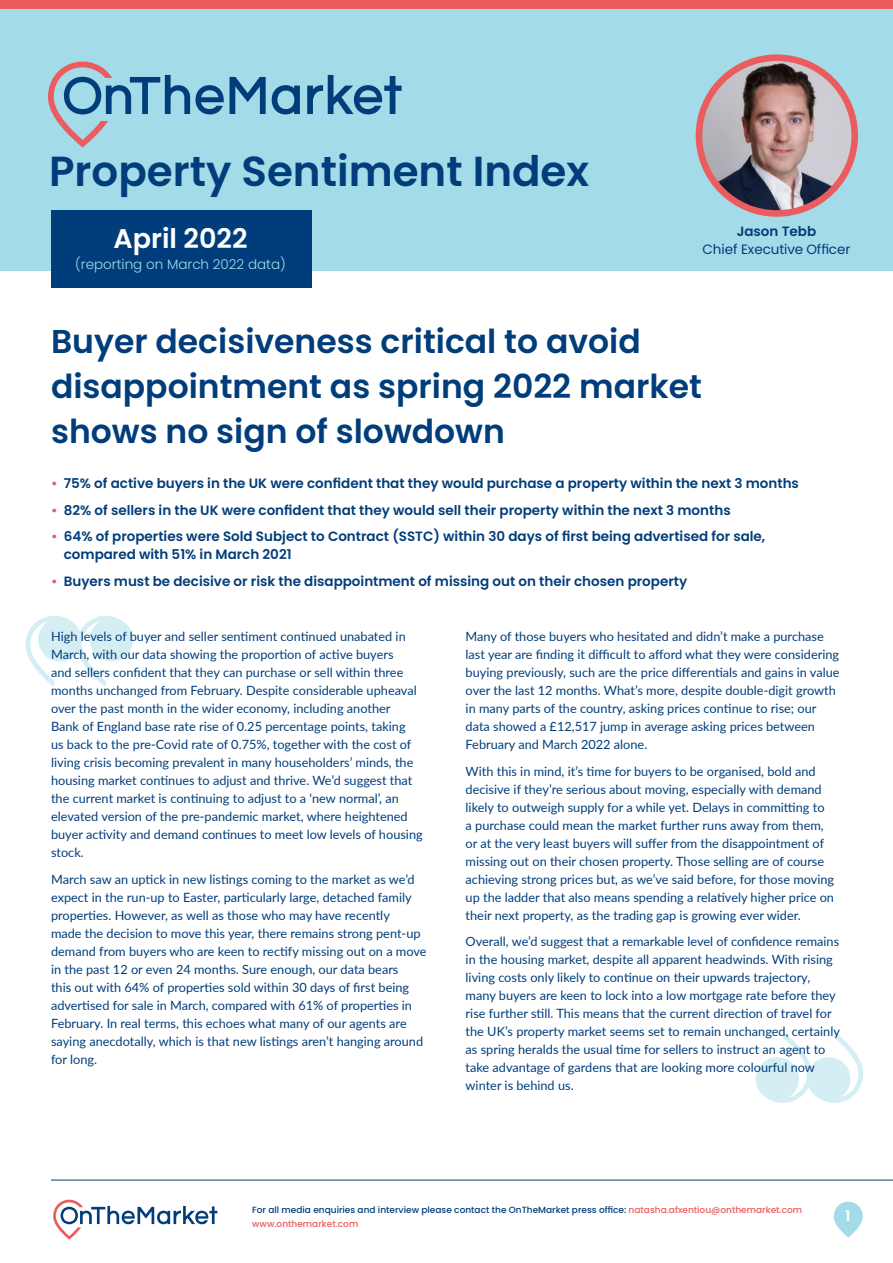
<style>
.page{position:relative;width:893px;height:1263px;background:#fff}
.page>*{position:absolute;margin:0;border:0;box-sizing:border-box;transform-origin:0 0}
.t1{font:600 42px "Poppins";color:#003d7a}
.t2{font:600 33px/45px "Poppins";color:#003d7a}
.t3{font:600 27px "Poppins";color:#fff}
.t4{font:600 14.7px "Poppins";color:#fff}
.t5{font:600 13.5px/18px "Poppins";color:#003d7a}
.t6{font:13.5px/18px "Poppins";color:#003d7a;text-align:center}
.t7{font:300 13.5px "Poppins";color:#a4dbe8}
.Body_copy{font:12.75px/18px "Lato";color:#003d7a}
.t8{font:500 9px/13.5px "Poppins";color:#003d7a}
.s1{font-weight:600}
.s2{color:#eb5c5f}
.s3{color:#eb5c5e}
</style>
<div class="page">
<svg style="left:53px;top:1199px;width:164px;height:40px"></svg>
<svg style="left:834px;top:1202px;width:29px;height:35px"></svg>
<hr style="left:51px;top:1180px;width:842px;height:1px;background:#003d7a">
<svg style="left:26px;top:616px;width:107px;height:71px"></svg>
<svg style="left:756px;top:1031px;width:107px;height:72px"></svg>
<div style="left:0;top:0;width:893px;height:270px;background:#a4dbe8"></div>
<img style="left:699px;top:59px;width:156px;height:153px">
<div style="left:696px;top:54px;width:162px;height:163px;border:7px solid #eb5c5f;border-radius:50%"></div>
<div style="left:51px;top:210px;width:260px;height:78px;background:#003d7a"></div>
<svg style="left:230px;top:77px;width:36px;height:37px"></svg>
<svg style="left:272px;top:85px;width:28px;height:29px"></svg>
<svg style="left:307px;top:75px;width:95px;height:39px"></svg>
<svg style="left:48px;top:61px;width:176px;height:86px"></svg>
<div style="left:0;top:0;width:893px;height:9px;background:#eb5c5f"></div>
<p class="t1" style="left:49px;top:147px;width:542px">Property Sentiment Index</p>
<p class="t3" style="left:114px;top:223px;width:135px">April 2022</p>
<p class="t7" style="left:75px;top:256px;width:212px">(reporting on March 2022 data)</p>
<p class="t6" style="left:702px;top:222px;width:149px"><span class="s1">Jason Tebb<br></span>Chief Executive Officer</p>
<p class="t2" style="left:51px;top:319px;width:652px">Buyer decisiveness critical to avoid disappointment as spring 2022 market shows no sign of slowdown</p>
<p class="t5" style="left:51px;top:475px;width:749px"><span class="s2">•</span> 75% of active buyers in the UK were confident that they would purchase a property within the next 3 months</p>
<p class="t5" style="left:51px;top:501px;width:681px"><span class="s2">•</span> 82% of sellers in the UK were confident that they would sell their property within the next 3 months</p>
<p class="t5" style="left:64px;top:528px;width:703px;text-indent:-13px"><span class="s2">•</span> 64% of properties were Sold Subject to Contract (SSTC) within 30 days of first being advertised for sale, compared with 51% in March 2021</p>
<p class="t5" style="left:51px;top:572px;width:638px"><span class="s2">•</span> Buyers must be decisive or risk the disappointment of missing out on their chosen property</p>
<p class="Body_copy" style="left:51px;top:627px;width:373px">High levels of buyer and seller sentiment continued unabated in March, with our data showing the proportion of active buyers<br>and sellers confident that they can purchase or sell within three months unchanged from February. Despite considerable upheaval over the past month in the wider economy, including another<br>Bank of England base rate rise of 0.25 percentage points, taking<br>us back to the pre-Covid rate of 0.75%, together with the cost of living crisis becoming prevalent in many householders’ minds, the housing market continues to adjust and thrive. We’d suggest that the current market is continuing to adjust to a ‘new normal’, an elevated version of the pre-pandemic market, where heightened buyer activity and demand continues to meet low levels of housing stock.</p>
<p class="Body_copy" style="left:51px;top:870px;width:377px">March saw an uptick in new listings coming to the market as we’d expect in the run-up to Easter, particularly large, detached family properties. However, as well as those who may have recently<br>made the decision to move this year, there remains strong pent-up demand from buyers who are keen to rectify missing out on a move in the past 12 or even 24 months. Sure enough, our data bears<br>this out with 64% of properties sold within 30 days of first being advertised for sale in March, compared with 61% of properties in February. In real terms, this echoes what many of our agents are saying anecdotally, which is that new listings aren’t hanging around for long.</p>
<p class="Body_copy" style="left:466px;top:627px;width:375px">Many of those buyers who hesitated and didn’t make a purchase last year are finding it difficult to afford what they were considering buying previously, such are the price differentials and gains in value over the last 12 months. What’s more, despite double-digit growth in many parts of the country, asking prices continue to rise; our data showed a £12,517 jump in average asking prices between February and March 2022 alone.</p>
<p class="Body_copy" style="left:466px;top:762px;width:370px">With this in mind, it’s time for buyers to be organised, bold and decisive if they’re serious about moving, especially with demand likely to outweigh supply for a while yet. Delays in committing to<br>a purchase could mean the market further runs away from them, or at the very least buyers will suffer from the disappointment of missing out on their chosen property. Those selling are of course achieving strong prices but, as we’ve said before, for those moving up the ladder that also means spending a relatively higher price on their next property, as the trading gap is growing ever wider.</p>
<p class="Body_copy" style="left:466px;top:932px;width:376px">Overall, we’d suggest that a remarkable level of confidence remains in the housing market, despite all apparent headwinds. With rising living costs only likely to continue on their upwards trajectory, many buyers are keen to lock into a low mortgage rate before they rise further still. This means that the current direction of travel for the UK’s property market seems set to remain unchanged, certainly as spring heralds the usual time for sellers to instruct an agent to take advantage of gardens that are looking more colourful now winter is behind us.</p>
<p class="t8" style="left:252px;top:1203px;width:552px">For all media enquiries and interview please contact the OnTheMarket press office: <span class="s3">natasha.afxentiou@onthemarket.com www.onthemarket.com</span></p>
<p class="t4" style="left:845px;top:1208px;width:7px">1</p>
</div>
